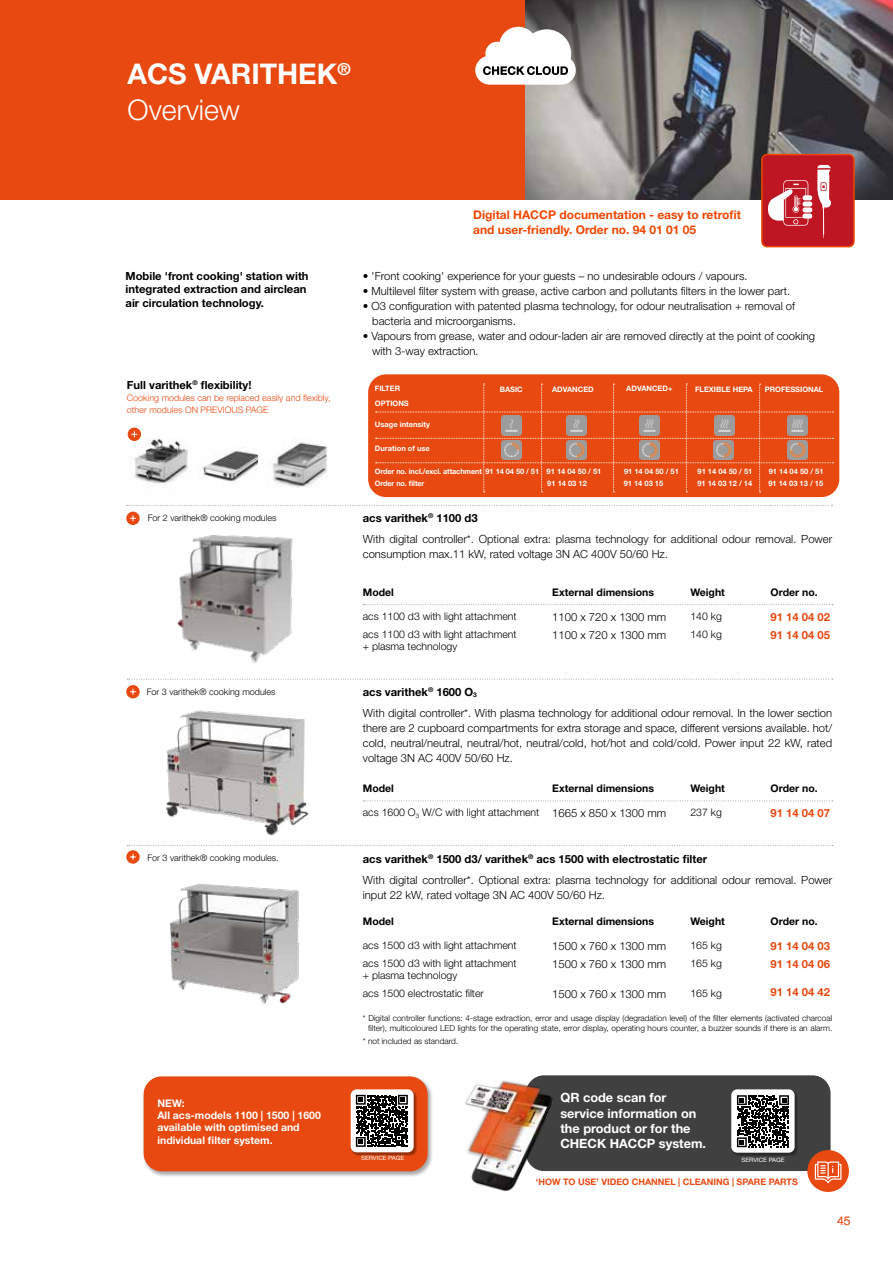
<style>
.page{position:relative;width:893px;height:1263px;background:#fff}
.page>*{position:absolute;margin:0;border:0;box-sizing:border-box;transform-origin:0 0}
.t1{font:700 28.5px/36px "Helvetica Neue LT Std";color:#fff}
.t2{font:700 12.75px/15.3px "Helvetica Neue LT Std";color:#fff}
.t3{font:700 12px/15px "Helvetica Neue LT Std";color:#f04600}
.t4{font:300 12px "Helvetica Neue LT Std";color:#e84910}
.t5{font:300 11.25px/15px "Helvetica Neue LT Std";color:#000}
.t6{font:700 11.25px/13.5px "Helvetica Neue LT Std";color:#000}
.t7{font:700 11.25px/18px "Helvetica Neue LT Std";color:#e84910}
.t8{font:300 10.5px/18px "Helvetica Neue LT Std";color:#000}
.t9{font:700 10.5px "Helvetica Neue LT Std";color:#000}
.t10{font:700 10.5px/12.5px "Helvetica Neue LT Std";color:#fff}
.t11{font:300 9px "Helvetica Neue LT Std";color:#000}
.t12{font:300 9px/12px "Helvetica Neue LT Std";color:#e84910}
.t13{font:700 9px "Helvetica Neue LT Std";color:#e84910}
.t14{font:300 8.25px/9.9px "Helvetica Neue LT Std";color:#000;text-align:right}
.t15{font:700 7.5px/12px "Helvetica Neue LT Std";color:#fff}
.t16{font:6px "Helvetica Neue LT Std";color:#fff}
.s1{font-weight:300}
.s2{font-weight:700}
</style>
<div class="page">
<div style="left:0;top:0;width:893px;height:200px;background:#e84910"></div>
<div style="left:368px;top:374px;width:471px;height:123px;background:#e84910;border-radius:18px"></div>
<div style="left:142px;top:1075px;width:291px;height:102px;background:#000;opacity:.35"></div>
<div style="left:144px;top:1076px;width:284px;height:95px;background:#e84910;border-radius:18px"></div>
<img style="left:170px;top:883px;width:129px;height:122px">
<svg style="left:363px;top:604px;width:470px;height:1px"></svg>
<svg style="left:127px;top:845px;width:706px;height:1px"></svg>
<svg style="left:127px;top:679px;width:706px;height:1px"></svg>
<svg style="left:127px;top:505px;width:705px;height:1px"></svg>
<svg style="left:363px;top:800px;width:470px;height:1px"></svg>
<div style="left:526px;top:1075px;width:304px;height:96px;background:#404040;border-radius:18px"></div>
<div style="left:807px;top:1150px;width:42px;height:42px;background:#e84910;border-radius:50%"></div>
<svg style="left:815px;top:1161px;width:26px;height:22px"></svg>
<img style="left:131px;top:438px;width:57px;height:47px">
<div style="left:128px;top:428px;width:13px;height:13px;background:#e84910;border-radius:50%"></div>
<svg style="left:132px;top:432px;width:5px;height:5px"></svg>
<svg style="left:126px;top:512px;width:14px;height:13px"></svg>
<svg style="left:130px;top:516px;width:6px;height:5px"></svg>
<div style="left:126px;top:685px;width:14px;height:13px;background:#e84910;border-radius:50%"></div>
<svg style="left:130px;top:689px;width:6px;height:5px"></svg>
<div style="left:126px;top:850px;width:14px;height:14px;background:#e84910;border-radius:50%"></div>
<svg style="left:130px;top:854px;width:6px;height:6px"></svg>
<img style="left:202px;top:447px;width:56px;height:35px">
<img style="left:272px;top:438px;width:56px;height:50px">
<img style="left:166px;top:710px;width:143px;height:126px">
<img style="left:177px;top:535px;width:116px;height:128px">
<div style="left:352px;top:1090px;width:65px;height:66px;background:#000;opacity:.35"></div>
<div style="left:351px;top:1089px;width:63px;height:63px;background:#fff;border-radius:6px"></div>
<svg style="left:356px;top:1095px;width:52px;height:52px"></svg>
<div style="left:732px;top:1090px;width:67px;height:66px;background:#000;opacity:.35"></div>
<div style="left:731px;top:1089px;width:64px;height:64px;background:#fff;border-radius:6px"></div>
<svg style="left:737px;top:1095px;width:52px;height:52px"></svg>
<img style="left:465px;top:1075px;width:93px;height:116px">
<svg style="left:376px;top:384px;width:458px;height:108px"></svg>
<img style="left:526px;top:0;width:367px;height:199px">
<svg style="left:762px;top:155px;width:92px;height:92px;background:#c83a45"></svg>
<div style="left:761px;top:154px;width:94px;height:93px;border:2px solid #f04600;border-radius:5px"></div>
<svg style="left:475px;top:27px;width:101px;height:58px;background:#dfcbc3"></svg>
<h1 class="t1" style="left:128px;top:55px;width:225px">ACS VARITHEK<sup>®<br></sup><span class="s1">Overview</span></h1>
<p class="t3" style="left:473px;top:207px;width:269px">Digital HACCP documentation - easy to retrofit and user-friendly. Order no. 94 01 01 05</p>
<p class="t6" style="left:126px;top:269px;width:185px">Mobile 'front cooking' station with integrated extraction and airclean air circulation technology.</p>
<p class="t5" style="left:363px;top:268px;width:386px">• 'Front cooking' experience for your guests – no undesirable odours / vapours.</p>
<p class="t5" style="left:363px;top:283px;width:429px">• Multilevel filter system with grease, active carbon and pollutants filters in the lower part.</p>
<p class="t5" style="left:372px;top:298px;width:424px;text-indent:-9px">• O3 configuration with patented plasma technology, for odour neutralisation + removal of bacteria and microorganisms.</p>
<p class="t5" style="left:372px;top:328px;width:444px;text-indent:-9px">• Vapours from grease, water and odour-laden air are removed directly at the point of cooking with 3-way extraction.</p>
<p class="t6" style="left:127px;top:378px;width:126px">Full varithek<sup>®</sup> flexibility!</p>
<p class="t12" style="left:127px;top:391px;width:205px">Cooking modules can be replaced easily and flexibly, other modules ON PREVIOUS PAGE</p>
<p class="t15" style="left:500px;top:383px;width:25px">BASIC</p>
<p class="t15" style="left:375px;top:381px;width:35px;line-height:15px">FILTER<br>OPTIONS</p>
<p class="t15" style="left:375px;top:419px;width:57px">Usage intensity</p>
<p class="t15" style="left:375px;top:443px;width:56px">Duration of use</p>
<p class="t15" style="left:375px;top:465px;width:109px">Order no. incl./excl. attachment<br>Order no. filter</p>
<p class="t15" style="left:485px;top:465px;width:55px">91 14 04 50 / 51</p>
<p class="t15" style="left:552px;top:383px;width:43px">ADVANCED</p>
<p class="t15" style="left:547px;top:465px;width:56px">91 14 04 50 / 51<br>91 14 03 12</p>
<p class="t15" style="left:626px;top:383px;width:48px">ADVANCED+</p>
<p class="t15" style="left:695px;top:383px;width:59px">FLEXIBLE HEPA</p>
<p class="t15" style="left:765px;top:383px;width:60px">PROFESSIONAL</p>
<p class="t15" style="left:624px;top:465px;width:57px">91 14 04 50 / 51<br>91 14 03 15</p>
<p class="t15" style="left:697px;top:465px;width:57px">91 14 04 50 / 51<br>91 14 03 12 / 14</p>
<p class="t15" style="left:768px;top:465px;width:57px">91 14 04 50 / 51<br>91 14 03 13 / 15</p>
<p class="t11" style="left:148px;top:512px;width:130px">For 2 varithek® cooking modules</p>
<p class="t5" style="left:363px;top:507px;width:471px;line-height:21px"><span class="s2">acs varithek</span><sup>®</sup> <span class="s2">1100 d3<br></span>With digital controller*. Optional extra: plasma technology for additional odour removal. Power</p>
<p class="t5" style="left:363px;top:546px;width:307px">consumption max.11 kW, rated voltage 3N AC 400V 50/60 Hz.</p>
<p class="t9" style="left:363px;top:586px;width:33px">Model</p>
<p class="t9" style="left:552px;top:586px;width:103px">External dimensions</p>
<p class="t9" style="left:690px;top:586px;width:36px">Weight</p>
<p class="t9" style="left:771px;top:586px;width:49px">Order no.</p>
<p class="t8" style="left:363px;top:607px;width:155px">acs 1100 d3 with light attachment acs 1100 d3 with light attachment</p>
<p class="t8" style="left:363px;top:637px;width:96px">+ plasma technology</p>
<p class="t5" style="left:552px;top:607px;width:116px;line-height:18px">1100 x 720 x 1300 mm<br>1100 x 720 x 1300 mm</p>
<p class="t8" style="left:690px;top:607px;width:33px">140 kg<br>140 kg</p>
<p class="t7" style="left:771px;top:607px;width:61px">91 14 04 02<br>91 14 04 05</p>
<p class="t11" style="left:147px;top:686px;width:130px">For 3 varithek® cooking modules</p>
<p class="t5" style="left:363px;top:681px;width:471px;line-height:21px"><span class="s2">acs varithek</span><sup>®</sup> <span class="s2">1600 O</span><sub>3<br></sub>With digital controller*. With plasma technology for additional odour removal. In the lower section</p>
<p class="t5" style="left:363px;top:720px;width:471px;text-align:justify">there are 2 cupboard compartments for extra storage and space, different versions available. hot/ cold, neutral/neutral, neutral/hot, neutral/cold, hot/hot and cold/cold. Power input 22 kW, rated voltage 3N AC 400V 50/60 Hz.</p>
<p class="t9" style="left:363px;top:782px;width:33px">Model</p>
<p class="t9" style="left:552px;top:782px;width:103px">External dimensions</p>
<p class="t9" style="left:690px;top:782px;width:36px">Weight</p>
<p class="t9" style="left:771px;top:782px;width:49px">Order no.</p>
<p class="t8" style="left:363px;top:803px;width:178px">acs 1600 O<sub>3</sub> W/C with light attachment</p>
<p class="t5" style="left:552px;top:805px;width:116px">1665 x 850 x 1300 mm</p>
<p class="t8" style="left:690px;top:803px;width:33px">237 kg</p>
<p class="t7" style="left:771px;top:803px;width:61px">91 14 04 07</p>
<p class="t11" style="left:147px;top:852px;width:133px">For 3 varithek® cooking modules.</p>
<p class="t5" style="left:363px;top:848px;width:471px;line-height:21px"><span class="s2">acs varithek</span><sup>®</sup> <span class="s2">1500 d3/ varithek</span><sup>®</sup> <span class="s2">acs 1500 with electrostatic filter<br></span>With digital controller*. Optional extra: plasma technology for additional odour removal. Power</p>
<p class="t5" style="left:363px;top:887px;width:244px">input 22 kW, rated voltage 3N AC 400V 50/60 Hz.</p>
<p class="t9" style="left:363px;top:915px;width:33px">Model</p>
<p class="t9" style="left:552px;top:915px;width:103px">External dimensions</p>
<p class="t9" style="left:690px;top:915px;width:36px">Weight</p>
<p class="t9" style="left:771px;top:915px;width:49px">Order no.</p>
<p class="t8" style="left:363px;top:936px;width:155px">acs 1500 d3 with light attachment acs 1500 d3 with light attachment</p>
<p class="t8" style="left:363px;top:966px;width:122px">+ plasma technology<br>acs 1500 electrostatic filter</p>
<p class="t5" style="left:552px;top:936px;width:116px;line-height:18px">1500 x 760 x 1300 mm<br>1500 x 760 x 1300 mm</p>
<p class="t5" style="left:552px;top:986px;width:116px">1500 x 760 x 1300 mm</p>
<p class="t8" style="left:690px;top:936px;width:33px">165 kg<br>165 kg</p>
<p class="t8" style="left:690px;top:984px;width:33px">165 kg</p>
<p class="t7" style="left:771px;top:936px;width:61px">91 14 04 03<br>91 14 04 06</p>
<p class="t7" style="left:771px;top:983px;width:61px">91 14 04 42</p>
<p class="t14" style="left:363px;top:1012px;width:471px">* Digital controller functions: 4-stage extraction, error and usage display (degradation level) of the filter elements (activated charcoal filter), multicoloured LED lights for the operating state, error display, operating hours counter, a buzzer sounds if there is an alarm.</p>
<p class="t14" style="left:363px;top:1036px;width:97px">* not included as standard.</p>
<p class="t10" style="left:157px;top:1096px;width:165px">NEW:<br>All acs-models 1100 | 1500 | 1600 available with optimised and individual filter system.</p>
<p class="t2" style="left:560px;top:1090px;width:147px">QR code scan for service information on the product or for the<br>CHECK HACCP system.</p>
<p class="t13" style="left:536px;top:1176px;width:264px">‘HOW TO USE’ VIDEO CHANNEL | CLEANING | SPARE PARTS</p>
<p class="t16" style="left:361px;top:1154px;width:45px">SERVICE PAGE</p>
<p class="t16" style="left:741px;top:1156px;width:45px">SERVICE PAGE</p>
<p class="t4" style="left:837px;top:1213px;width:15px">45</p>
</div>
